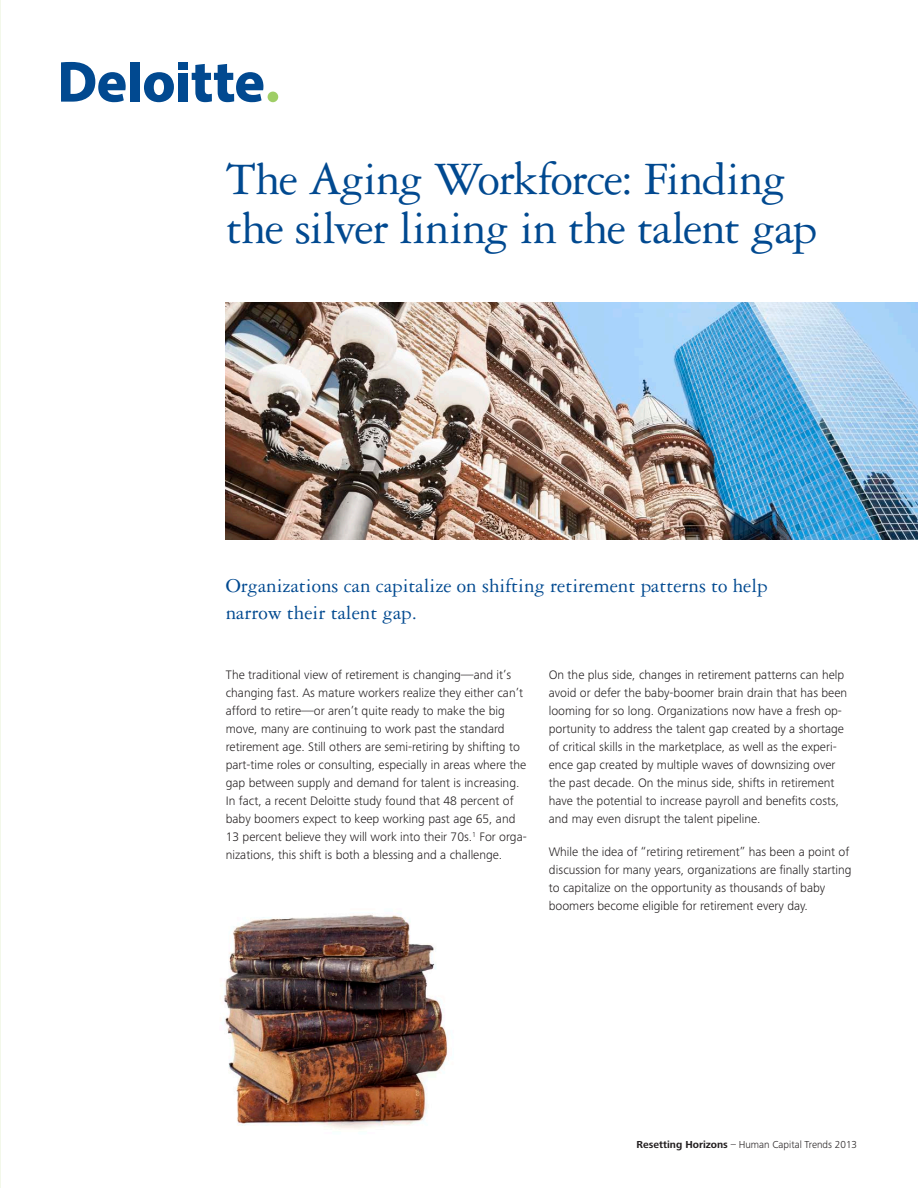
<style>
.page{position:relative;width:918px;height:1188px;background:#fff}
.page>*{position:absolute;margin:0;border:0;box-sizing:border-box;transform-origin:0 0}
.chapter_title{font:49.5px/49.5px "Garamond 3 LT Std";letter-spacing:-.025em;color:#014990}
.t1{font:21px/27px "Garamond 3 LT Std";color:#014990}
.t2{font:300 12.75px/18px "Frutiger Next Pro";color:#231f20}
.t3{font:300 10.5px "Frutiger Next Pro";color:#231f20}
.s1{font-weight:700}
</style>
<div class="page">
<hr style="left:0;top:0;width:1px;height:1188px;background:#f3f8ea">
<img style="left:226px;top:302px;width:692px;height:238px">
<img style="left:224px;top:914px;width:224px;height:215px">
<div style="left:130px;top:63px;width:10px;height:39px;background:#014990"></div>
<svg style="left:144px;top:72px;width:30px;height:30px"></svg>
<div style="left:178px;top:73px;width:10px;height:29px;background:#014990"></div>
<div style="left:178px;top:63px;width:10px;height:7px;background:#014990"></div>
<svg style="left:192px;top:64px;width:71px;height:38px"></svg>
<div style="left:268px;top:92px;width:10px;height:10px;background:#9fce66;border-radius:50%"></div>
<svg style="left:61px;top:62px;width:65px;height:40px"></svg>
<p class="chapter_title" style="left:226px;top:154px;width:593px">The Aging Workforce: Finding the silver lining in the talent gap</p>
<p class="t1" style="left:226px;top:572px;width:544px">Organizations can capitalize on shifting retirement patterns to help narrow their talent gap.</p>
<p class="t2" style="left:226px;top:666px;width:303px">The traditional view of retirement is changing—and it’s changing fast. As mature workers realize they either can’t afford to retire—or aren’t quite ready to make the big move, many are continuing to work past the standard retirement age. Still others are semi-retiring by shifting to part-time roles or consulting, especially in areas where the gap between supply and demand for talent is increasing.<br>In fact, a recent Deloitte study found that 48 percent of baby boomers expect to keep working past age 65, and 13 percent believe they will work into their 70s.<sup>1</sup> For orga&shy;nizations, this shift is both a blessing and a challenge.</p>
<p class="t2" style="left:549px;top:666px;width:300px">On the plus side, changes in retirement patterns can help avoid or defer the baby-boomer brain drain that has been looming for so long. Organizations now have a fresh op&shy;portunity to address the talent gap created by a shortage of critical skills in the marketplace, as well as the experi&shy;ence gap created by multiple waves of downsizing over the past decade. On the minus side, shifts in retirement have the potential to increase payroll and benefits costs, and may even disrupt the talent pipeline.</p>
<p class="t2" style="left:549px;top:843px;width:304px">While the idea of “retiring retirement” has been a point of discussion for many years, organizations are finally starting to capitalize on the opportunity as thousands of baby boomers become eligible for retirement every day.</p>
<p class="t3" style="left:637px;top:1138px;width:222px"><span class="s1">Resetting Horizons</span> – Human Capital Trends 2013</p>
</div>
